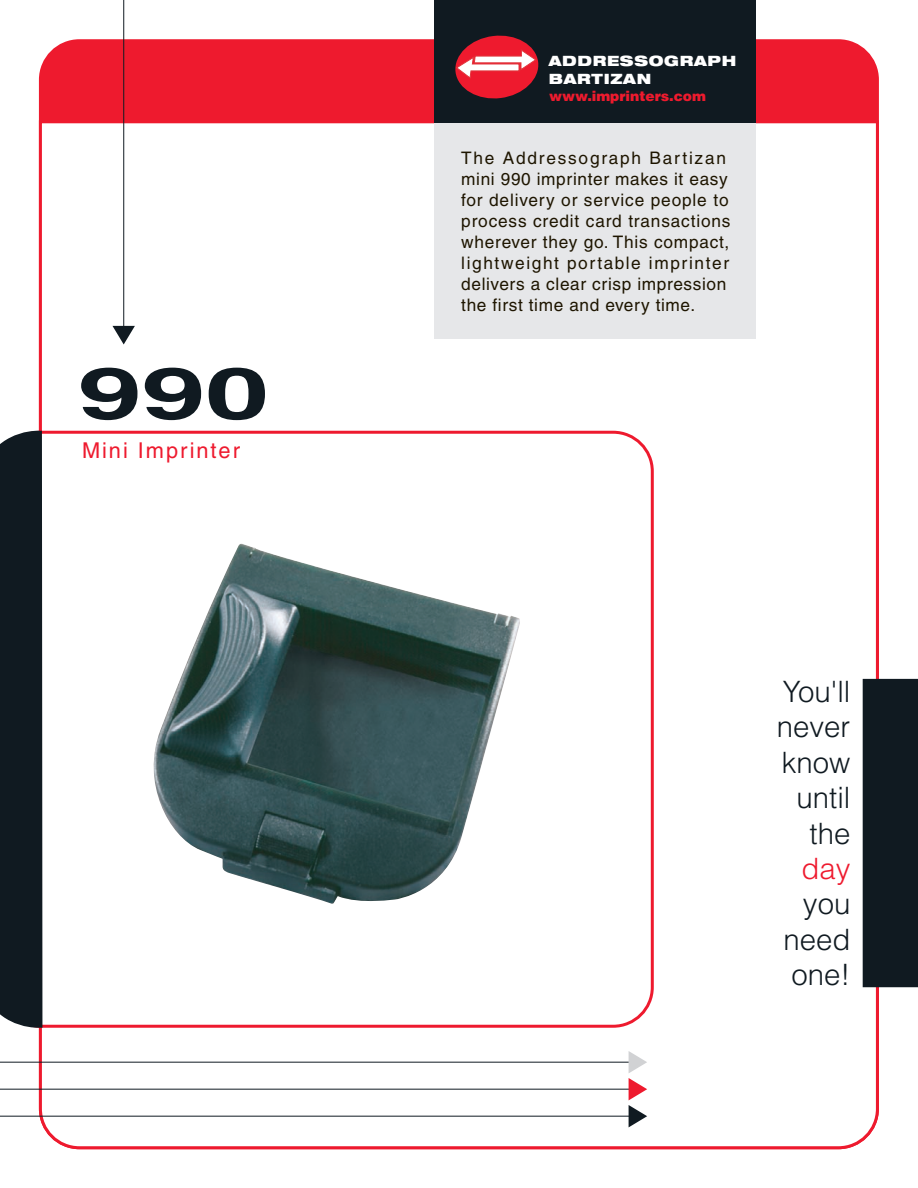
<style>
.page{position:relative;width:918px;height:1188px;background:#fff}
.page>*{position:absolute;margin:0;border:0;box-sizing:border-box;transform-origin:0 0}
.t1{font:700 72px "Helvetica";color:#101a21;scale:1.59 1}
.t2{font:300 29.4px/35.4px "Helvetica";color:#101a21;text-align:right}
.t3{font:300 29.4px "Helvetica";color:#ee1a2e}
.t4{font:21.75px "Helvetica";letter-spacing:.09em;color:#ee1a2e}
.t5{font:17.25px/21px "Helvetica";letter-spacing:.05em;color:#1e1500}
.t6{font:900 expanded 14.25px/17.2px "Helvetica Neue";letter-spacing:.05em;color:#fff}
.t7{font:900 13.8px "Helvetica";letter-spacing:-.005em;color:#ee1a2e}
</style>
<div class="page">
<div style="left:40px;top:41px;width:837px;height:1107px;background:#ee1a2e;border-radius:39px"></div>
<div style="left:37px;top:119px;width:843px;height:1031px;background:#fff"></div>
<div style="left:863px;top:679px;width:55px;height:308px;background:#101a21"></div>
<div style="left:434px;top:0;width:322px;height:338px;background:#e6e7e9"></div>
<div style="left:434px;top:0;width:322px;height:123px;background:#101a21"></div>
<div style="left:1px;top:432px;width:651px;height:594px;background:#fff;border-radius:39px"></div>
<div style="left:0;top:431px;width:42px;height:597px;background:#101a21"></div>
<hr style="left:123px;top:0;width:1px;height:329px;background:#101a21">
<svg style="left:112px;top:326px;width:23px;height:18px"></svg>
<hr style="left:0;top:1062px;width:632px;height:1px;background:#101a21">
<hr style="left:0;top:1089px;width:632px;height:1px;background:#101a21">
<hr style="left:0;top:1116px;width:632px;height:1px;background:#101a21">
<svg style="left:629px;top:1051px;width:18px;height:76px"></svg>
<svg style="left:455px;top:35px;width:84px;height:64px"></svg>
<img style="left:153px;top:543px;width:367px;height:361px">
<h1 class="t1" style="left:78px;top:349px;width:122px">990</h1>
<p class="t4" style="left:82px;top:437px;width:159px">Mini Imprinter</p>
<p class="t6" style="left:549px;top:52px;width:189px">ADDRESSOGRAPH<br>BARTIZAN</p>
<p class="t7" style="left:549px;top:87px;width:159px">www.imprinters.com</p>
<p class="t5" style="left:461px;top:148px;width:271px">The Addressograph Bartizan mini 990 imprinter makes it easy for delivery or service people to process credit card transactions wherever they go. This compact, lightweight portable imprinter delivers a clear crisp impression the first time and every time.</p>
<h2 class="t2" style="left:777px;top:673px;width:75px">You'll never know until the</h2>
<h2 class="t3" style="left:801px;top:850px;width:51px">day</h2>
<h2 class="t2" style="left:783px;top:886px;width:69px;text-align:justify;text-indent:20px">you need one!</h2>
</div>
